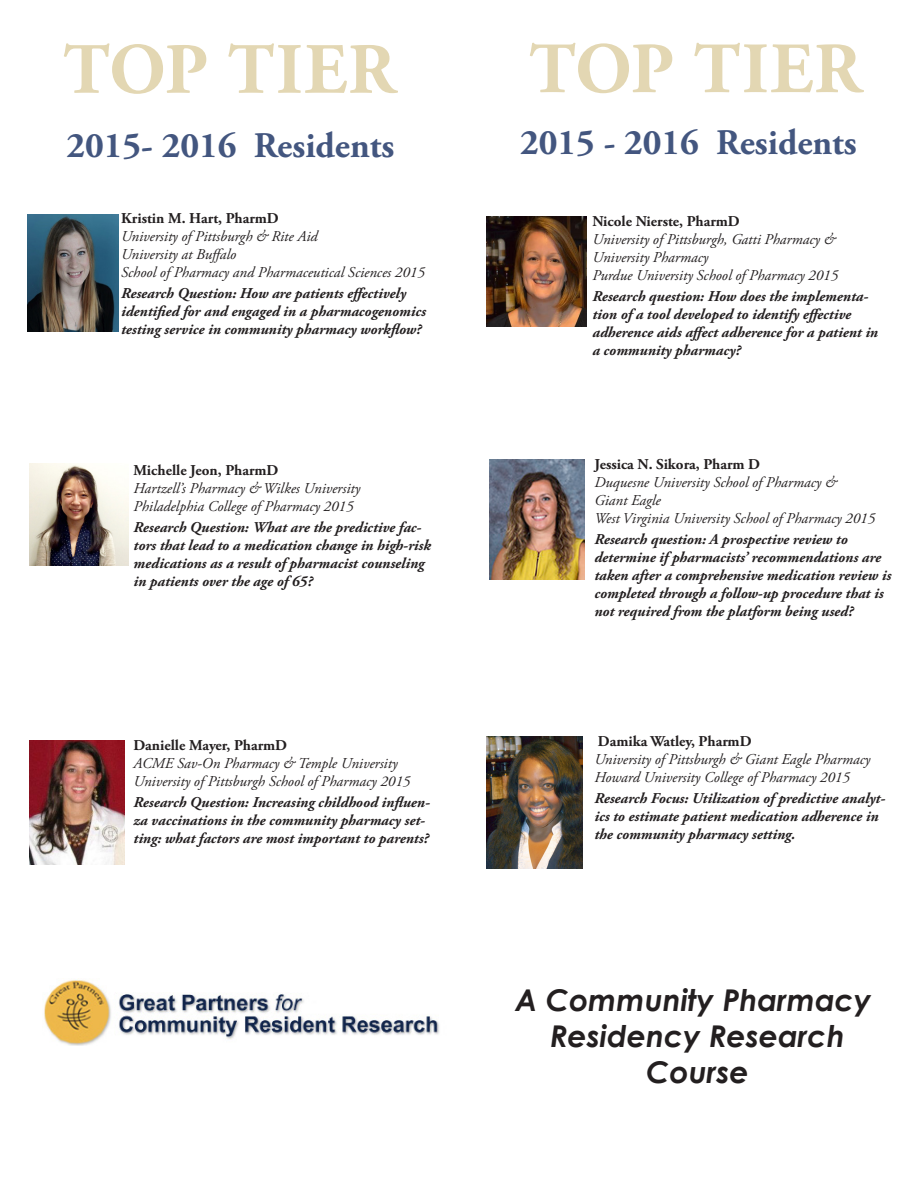
<style>
.page{position:relative;width:918px;height:1188px;background:#fff}
.page>*{position:absolute;margin:0;border:0;box-sizing:border-box;transform-origin:0 0}
.t1{font:700 72px "Adobe Garamond Pro";letter-spacing:.015em;color:#e3d7b3}
.t2{font:700 36px "Adobe Garamond Pro";color:#43567f}
.t3{font:italic 700 30px "Century Gothic";color:#231f20}
.t4{font:italic 700 15px/18px "Adobe Garamond Pro";color:#231f20}
.t5{font:italic 15px "Adobe Garamond Pro";color:#231f20}
.t6{font:700 15px "Adobe Garamond Pro";color:#231f20}
</style>
<div class="page">
<img style="left:486px;top:217px;width:100px;height:109px">
<img style="left:44px;top:978px;width:395px;height:68px">
<img style="left:27px;top:215px;width:91px;height:116px">
<img style="left:29px;top:463px;width:99px;height:102px">
<img style="left:29px;top:740px;width:95px;height:125px">
<img style="left:490px;top:460px;width:95px;height:119px">
<img style="left:487px;top:737px;width:95px;height:131px">
<p class="t1" style="left:63px;top:28px;width:334px">TOP TIER</p>
<p class="t2" style="left:66px;top:124px;width:330px">2015- 2016 Residents</p>
<p class="t6" style="left:121px;top:209px;width:159px">Kristin M. Hart, PharmD</p>
<p class="t5" style="left:121px;top:227px;width:198px">University of Pittsburgh &amp; Rite Aid</p>
<p class="t5" style="left:121px;top:245px;width:117px">University at Buffalo</p>
<p class="t5" style="left:121px;top:263px;width:305px">School of Pharmacy and Pharmaceutical Sciences 2015</p>
<p class="t4" style="left:121px;top:284px;width:286px">Research Question: How are patients effectively</p>
<p class="t4" style="left:121px;top:302px;width:306px">identified for and engaged in a pharmacogenomics testing service in community pharmacy workflow?</p>
<p class="t6" style="left:134px;top:462px;width:146px">Michelle Jeon, PharmD</p>
<p class="t5" style="left:134px;top:480px;width:228px">Hartzell’s Pharmacy &amp; Wilkes University</p>
<p class="t5" style="left:134px;top:498px;width:222px">Philadelphia College of Pharmacy 2015</p>
<p class="t4" style="left:134px;top:519px;width:299px">Research Question: What are the predictive fac&shy;tors that lead to a medication change in high-risk medications as a result of pharmacist counseling in patients over the age of 65?</p>
<p class="t6" style="left:134px;top:736px;width:155px">Danielle Mayer, PharmD</p>
<p class="t5" style="left:134px;top:754px;width:265px">ACME Sav-On Pharmacy &amp; Temple University</p>
<p class="t5" style="left:134px;top:772px;width:278px">University of Pittsburgh School of Pharmacy 2015</p>
<p class="t4" style="left:134px;top:793px;width:298px">Research Question: Increasing childhood influen&shy;za vaccinations in the community pharmacy set&shy;ting: what factors are most important to parents?</p>
<p class="t1" style="left:529px;top:27px;width:334px">TOP TIER</p>
<p class="t2" style="left:520px;top:122px;width:338px">2015 - 2016 Residents</p>
<p class="t6" style="left:592px;top:212px;width:149px">Nicole Nierste, PharmD</p>
<p class="t5" style="left:592px;top:230px;width:244px">University of Pittsburgh, Gatti Pharmacy &amp;</p>
<p class="t5" style="left:592px;top:248px;width:117px">University Pharmacy</p>
<p class="t5" style="left:592px;top:266px;width:247px">Purdue University School of Pharmacy 2015</p>
<p class="t4" style="left:592px;top:288px;width:287px">Research question: How does the implementa&shy;tion of a tool developed to identify effective adherence aids affect adherence for a patient in a community pharmacy?</p>
<p class="t6" style="left:594px;top:456px;width:167px">Jessica N. Sikora, Pharm D</p>
<p class="t5" style="left:594px;top:474px;width:244px">Duquesne University School of Pharmacy &amp;</p>
<p class="t5" style="left:594px;top:492px;width:68px">Giant Eagle</p>
<p class="t5" style="left:594px;top:510px;width:282px">West Virginia University School of Pharmacy 2015</p>
<p class="t4" style="left:594px;top:531px;width:298px">Research question: A prospective review to determine if pharmacists’ recommendations are taken after a comprehensive medication review is completed through a follow-up procedure that is not required from the platform being used?</p>
<p class="t6" style="left:598px;top:732px;width:155px">Damika Watley, PharmD</p>
<p class="t5" style="left:594px;top:750px;width:277px">University of Pittsburgh &amp; Giant Eagle Pharmacy</p>
<p class="t5" style="left:594px;top:768px;width:257px">Howard University College of Pharmacy 2015</p>
<p class="t4" style="left:594px;top:789px;width:292px">Research Focus: Utilization of predictive analyt&shy;ics to estimate patient medication adherence in the community pharmacy setting.</p>
<p class="t3" style="left:515px;top:981px;width:358px">A Community Pharmacy</p>
<p class="t3" style="left:550px;top:1017px;width:296px">Residency Research</p>
<p class="t3" style="left:646px;top:1053px;width:104px">Course</p>
</div>
